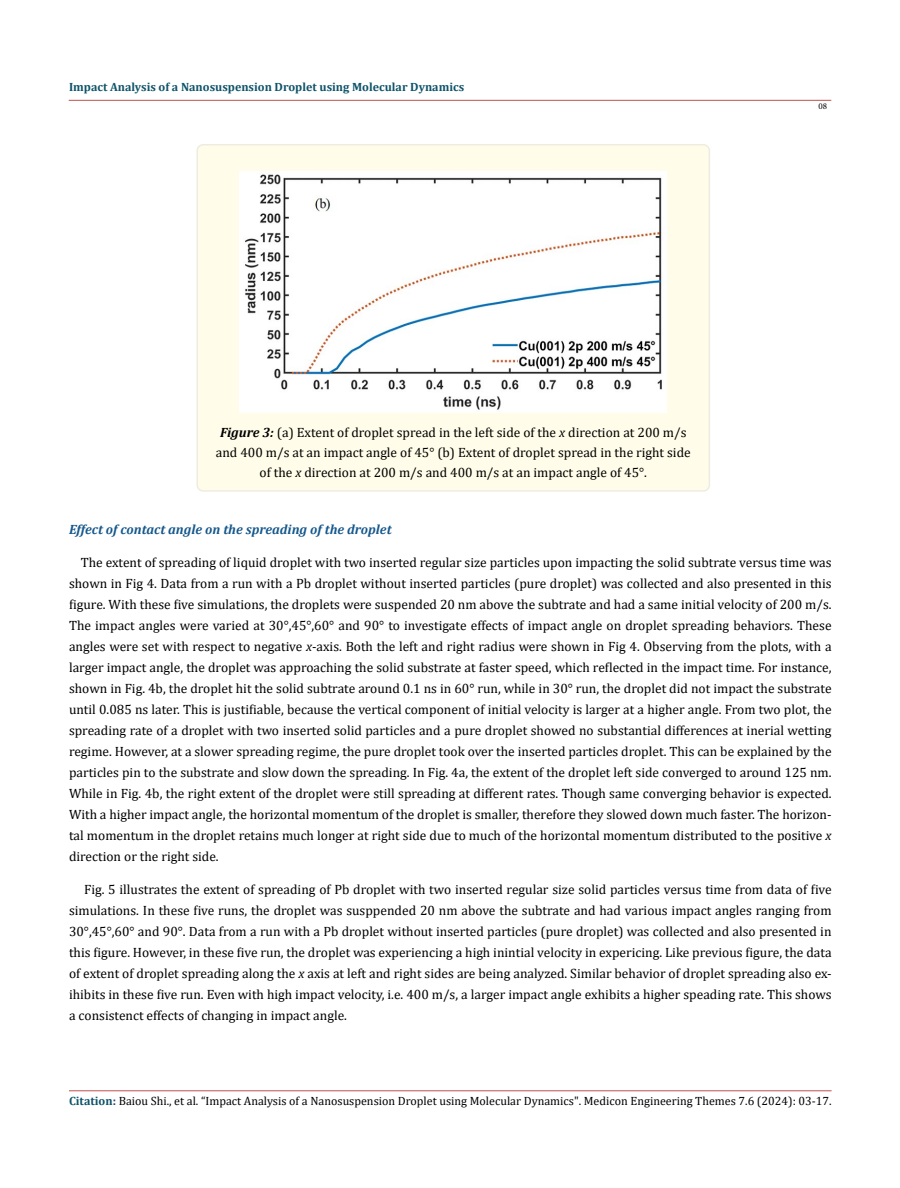
<style>
.page{position:relative;width:900px;height:1188px;background:#fff}
.page>*{position:absolute;margin:0;border:0;box-sizing:border-box;transform-origin:0 0}
.t1{font:13.5px/21px "Cambria";color:#000;text-align:justify}
.t2{font:italic 700 13.5px "Cambria";color:#15588c}
.t3{font:12px "Cambria";color:#000}
.t4{font:700 12px "Cambria";color:#0e536a}
.t5{font:9px "Minion Pro";color:#000}
.s1{font-weight:700;font-style:italic}
.s2{font-style:italic}
.s3{font-weight:700;color:#0e536a}
.s4{font-weight:700;color:#173e88}
</style>
<div class="page">
<hr style="left:69px;top:1091px;width:763px;height:1px;background:#c0504d">
<hr style="left:69px;top:100px;width:762px;height:1px;background:#c0504d">
<div style="left:197px;top:145px;width:512px;height:346px;background:#fffde9;border-radius:6px"></div>
<div style="left:196px;top:144px;width:514px;height:348px;border:2px solid #eeece1;border-radius:6px"></div>
<img style="left:240px;top:171px;width:427px;height:241px">
<p class="t4" style="left:69px;top:79px;width:397px">Impact Analysis of a Nanosuspension Droplet using Molecular Dynamics</p>
<p class="t1" style="left:216px;top:422px;width:476px;line-height:20.2px;text-align:center"><span class="s1">Figure 3:</span> (a) Extent of droplet spread in the left side of the <span class="s2">x</span> direction at 200 m/s and 400 m/s at an impact angle of 45° (b) Extent of droplet spread in the right side of the <span class="s2">x</span> direction at 200 m/s and 400 m/s at an impact angle of 45°.</p>
<p class="t5" style="left:818px;top:100px;width:10px">08</p>
<p class="t2" style="left:69px;top:520px;width:324px">Effect of contact angle on the spreading of the droplet</p>
<p class="t1" style="left:69px;top:552px;width:764px;text-indent:12px">The extent of spreading of liquid droplet with two inserted regular size particles upon impacting the solid subtrate versus time was shown in Fig 4. Data from a run with a Pb droplet without inserted particles (pure droplet) was collected and also presented in this figure. With these five simulations, the droplets were suspended 20 nm above the subtrate and had a same initial velocity of 200 m/s.<br>The impact angles were varied at 30°,45°,60° and 90° to investigate effects of impact angle on droplet spreading behaviors. These angles were set with respect to negative <span class="s2">x</span>-axis. Both the left and right radius were shown in Fig 4. Observing from the plots, with a larger impact angle, the droplet was approaching the solid substrate at faster speed, which reflected in the impact time. For instance, shown in Fig. 4b, the droplet hit the solid subtrate around 0.1 ns in 60° run, while in 30° run, the droplet did not impact the substrate until 0.085 ns later. This is justifiable, because the vertical component of initial velocity is larger at a higher angle. From two plot, the spreading rate of a droplet with two inserted solid particles and a pure droplet showed no substantial differences at inerial wetting regime. However, at a slower spreading regime, the pure droplet took over the inserted particles droplet. This can be explained by the particles pin to the substrate and slow down the spreading. In Fig. 4a, the extent of the droplet left side converged to around 125 nm.<br>While in Fig. 4b, the right extent of the droplet were still spreading at different rates. Though same converging behavior is expected.<br>With a higher impact angle, the horizontal momentum of the droplet is smaller, therefore they slowed down much faster. The horizon&shy;tal momentum in the droplet retains much longer at right side due to much of the horizontal momentum distributed to the positive <span class="s2">x </span>direction or the right side.</p>
<p class="t1" style="left:69px;top:879px;width:764px;text-indent:15px">Fig. 5 illustrates the extent of spreading of Pb droplet with two inserted regular size solid particles versus time from data of five simulations. In these five runs, the droplet was susppended 20 nm above the subtrate and had various impact angles ranging from 30°,45°,60° and 90°. Data from a run with a Pb droplet without inserted particles (pure droplet) was collected and also presented in this figure. However, in these five run, the droplet was experiencing a high inintial velocity in expericing. Like previous figure, the data of extent of droplet spreading along the <span class="s2">x</span> axis at left and right sides are being analyzed. Similar behavior of droplet spreading also ex&shy;ihibits in these five run. Even with high impact velocity, i.e. 400 m/s, a larger impact angle exhibits a higher speading rate. This shows a consistenct effects of changing in impact angle.</p>
<p class="t3" style="left:69px;top:1094px;width:764px"><span class="s3">Citation</span><span class="s4">:</span> Baiou Shi., et al. “Impact Analysis of a Nanosuspension Droplet using Molecular Dynamics". Medicon Engineering Themes 7.6 (2024): 03-17.</p>
</div>
